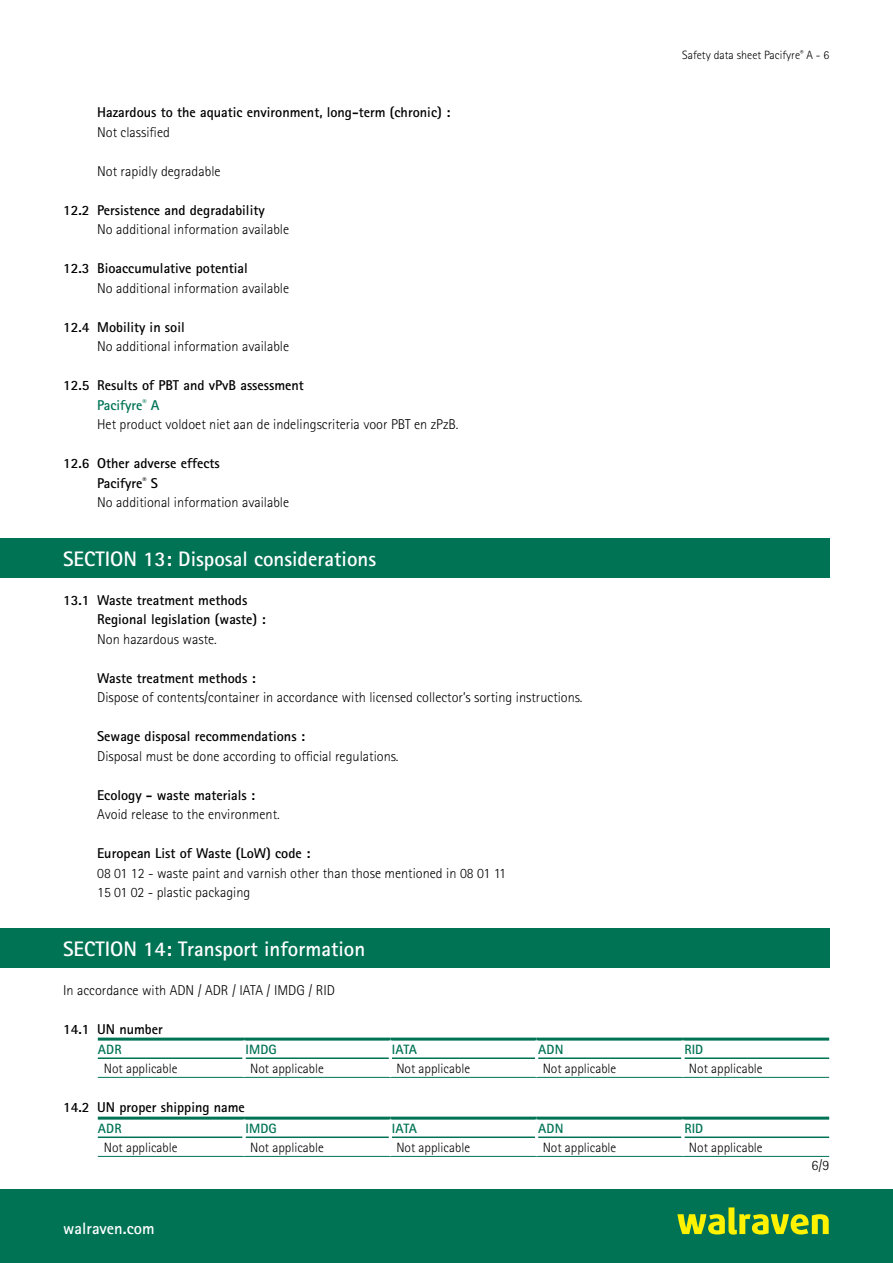
<style>
.page{position:relative;width:893px;height:1263px;background:#fff}
.page>*{position:absolute;margin:0;border:0;box-sizing:border-box;transform-origin:0 0}
.t1{font:700 21px "Rotis Sans Serif Std";color:#fff}
.t2{font:700 16.5px "Rotis Sans Serif Std";color:#fff}
.t3{font:300 14.25px/19.5px "Rotis Sans Serif Std";color:#000}
.t4{font:700 14.25px/19.5px "Rotis Sans Serif Std";color:#000}
.t5{font:300 13.5px "Rotis Sans Serif Std";color:#000}
.t6{font:700 13.5px "Rotis Sans Serif Std";letter-spacing:.005em;color:#007355}
.t7{font:300 12px "Rotis Sans Serif Std";color:#000}
.s1{font-weight:700}
.s2{font-weight:700;color:#007355}
.s3{font-weight:300}
</style>
<div class="page">
<div style="left:0;top:1189px;width:893px;height:74px;background:#007355"></div>
<svg style="left:677px;top:1207px;width:152px;height:27px"></svg>
<div style="left:0;top:538px;width:829px;height:40px;background:#007355"></div>
<div style="left:0;top:928px;width:829px;height:40px;background:#007355"></div>
<hr style="left:98px;top:1057px;width:145px;height:2px;background:#007355">
<hr style="left:246px;top:1057px;width:143px;height:2px;background:#007355">
<hr style="left:392px;top:1057px;width:143px;height:2px;background:#007355">
<hr style="left:538px;top:1057px;width:143px;height:2px;background:#007355">
<hr style="left:684px;top:1057px;width:145px;height:2px;background:#007355">
<hr style="left:98px;top:1077px;width:146px;height:1px;background:#007355">
<hr style="left:244px;top:1077px;width:146px;height:1px;background:#007355">
<hr style="left:390px;top:1077px;width:147px;height:1px;background:#007355">
<hr style="left:537px;top:1077px;width:146px;height:1px;background:#007355">
<hr style="left:683px;top:1077px;width:146px;height:1px;background:#007355">
<hr style="left:98px;top:1037px;width:146px;height:3px;background:#007355">
<hr style="left:244px;top:1037px;width:146px;height:3px;background:#007355">
<hr style="left:390px;top:1037px;width:147px;height:3px;background:#007355">
<hr style="left:537px;top:1037px;width:146px;height:3px;background:#007355">
<hr style="left:683px;top:1037px;width:146px;height:3px;background:#007355">
<hr style="left:98px;top:1136px;width:145px;height:2px;background:#007355">
<hr style="left:246px;top:1136px;width:143px;height:2px;background:#007355">
<hr style="left:392px;top:1136px;width:143px;height:2px;background:#007355">
<hr style="left:538px;top:1136px;width:143px;height:2px;background:#007355">
<hr style="left:684px;top:1136px;width:145px;height:2px;background:#007355">
<hr style="left:98px;top:1156px;width:146px;height:1px;background:#007355">
<hr style="left:244px;top:1156px;width:146px;height:1px;background:#007355">
<hr style="left:390px;top:1156px;width:147px;height:1px;background:#007355">
<hr style="left:537px;top:1156px;width:146px;height:1px;background:#007355">
<hr style="left:683px;top:1156px;width:146px;height:1px;background:#007355">
<hr style="left:98px;top:1116px;width:146px;height:3px;background:#007355">
<hr style="left:244px;top:1116px;width:146px;height:3px;background:#007355">
<hr style="left:390px;top:1116px;width:147px;height:3px;background:#007355">
<hr style="left:537px;top:1116px;width:146px;height:3px;background:#007355">
<hr style="left:683px;top:1116px;width:146px;height:3px;background:#007355">
<p class="t4" style="left:97px;top:102px;width:355px">Hazardous to the aquatic environment, long-term (chronic) :</p>
<p class="t3" style="left:97px;top:122px;width:74px">Not classified</p>
<p class="t3" style="left:97px;top:161px;width:125px">Not rapidly degradable</p>
<p class="t4" style="left:63px;top:200px;width:203px">12.2 Persistence and degradability</p>
<p class="t3" style="left:97px;top:219px;width:194px">No additional information available</p>
<p class="t4" style="left:63px;top:258px;width:186px">12.3 Bioaccumulative potential</p>
<p class="t3" style="left:97px;top:278px;width:194px">No additional information available</p>
<p class="t4" style="left:63px;top:317px;width:123px">12.4 Mobility in soil</p>
<p class="t3" style="left:97px;top:336px;width:194px">No additional information available</p>
<p class="t3" style="left:97px;top:375px;width:363px;text-indent:-34px"><span class="s1">12.5 Results of PBT and vPvB assessment<br></span><span class="s2">Pacifyre</span><sup>®</sup> <span class="s2">A<br></span>Het product voldoet niet aan de indelingscriteria voor PBT en zPzB.</p>
<p class="t4" style="left:97px;top:453px;width:194px;text-indent:-34px">12.6 Other adverse effects<br>Pacifyre<sup>®</sup> S<br><span class="s3">No additional information available</span></p>
<h1 class="t1" style="left:63px;top:545px;width:314px">SECTION 13: Disposal considerations</h1>
<p class="t4" style="left:97px;top:590px;width:170px;text-indent:-34px">13.1 Waste treatment methods<br>Regional legislation (waste) :</p>
<p class="t3" style="left:97px;top:629px;width:121px">Non hazardous waste.</p>
<p class="t4" style="left:97px;top:668px;width:160px">Waste treatment methods :</p>
<p class="t3" style="left:97px;top:687px;width:487px">Dispose of contents/container in accordance with licensed collector’s sorting instructions.</p>
<p class="t4" style="left:97px;top:726px;width:209px">Sewage disposal recommendations :</p>
<p class="t3" style="left:97px;top:746px;width:303px">Disposal must be done according to official regulations.</p>
<p class="t4" style="left:97px;top:785px;width:160px">Ecology - waste materials :</p>
<p class="t3" style="left:97px;top:804px;width:184px">Avoid release to the environment.</p>
<p class="t4" style="left:97px;top:843px;width:215px">European List of Waste (LoW) code :</p>
<p class="t3" style="left:97px;top:863px;width:410px">08 01 12 - waste paint and varnish other than those mentioned in 08 01 11<br>15 01 02 - plastic packaging</p>
<h1 class="t1" style="left:63px;top:935px;width:304px">SECTION 14: Transport information</h1>
<p class="t3" style="left:63px;top:980px;width:273px">In accordance with ADN / ADR / IATA / IMDG / RID</p>
<p class="t4" style="left:63px;top:1019px;width:101px">14.1 UN number</p>
<p class="t7" style="left:682px;top:48px;width:149px">Safety data sheet Pacifyre<sup>®</sup> A - 6</p>
<p class="t6" style="left:98px;top:1040px;width:25px">ADR</p>
<p class="t6" style="left:246px;top:1040px;width:33px">IMDG</p>
<p class="t6" style="left:392px;top:1040px;width:27px">IATA</p>
<p class="t6" style="left:538px;top:1040px;width:27px">ADN</p>
<p class="t6" style="left:684px;top:1040px;width:20px">RID</p>
<p class="t5" style="left:104px;top:1060px;width:75px">Not applicable</p>
<p class="t5" style="left:250px;top:1060px;width:75px">Not applicable</p>
<p class="t5" style="left:396px;top:1060px;width:75px">Not applicable</p>
<p class="t5" style="left:543px;top:1060px;width:75px">Not applicable</p>
<p class="t5" style="left:689px;top:1060px;width:75px">Not applicable</p>
<p class="t4" style="left:63px;top:1097px;width:183px">14.2 UN proper shipping name</p>
<p class="t6" style="left:98px;top:1119px;width:25px">ADR</p>
<p class="t6" style="left:246px;top:1119px;width:33px">IMDG</p>
<p class="t6" style="left:392px;top:1119px;width:27px">IATA</p>
<p class="t6" style="left:538px;top:1119px;width:27px">ADN</p>
<p class="t6" style="left:684px;top:1119px;width:20px">RID</p>
<p class="t5" style="left:104px;top:1139px;width:75px">Not applicable</p>
<p class="t5" style="left:250px;top:1139px;width:75px">Not applicable</p>
<p class="t5" style="left:396px;top:1139px;width:75px">Not applicable</p>
<p class="t5" style="left:543px;top:1139px;width:75px">Not applicable</p>
<p class="t5" style="left:689px;top:1139px;width:75px">Not applicable</p>
<p class="t2" style="left:63px;top:1218px;width:93px">walraven.com</p>
<p class="t3" style="left:811px;top:1155px;width:19px">6/9</p>
</div>
